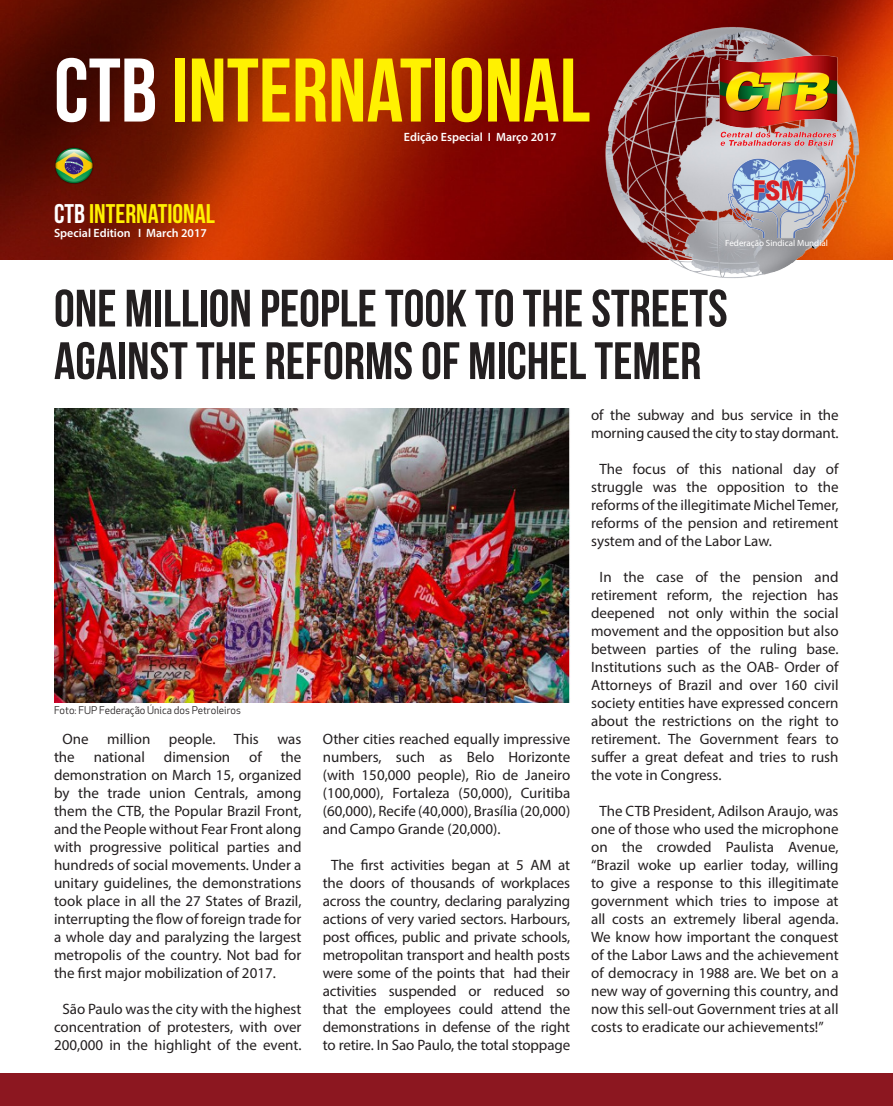
<style>
.page{position:relative;width:893px;height:1106px;background:#fff}
.page>*{position:absolute;margin:0;border:0;box-sizing:border-box;transform-origin:0 0}
.t1{font:90px "Bebas Neue";color:#fff101}
.t2{font:52.5px "Bebas Neue";color:#231f20}
.t3{font:27px "Bebas Neue";color:#fff101}
.t4{font:15px/18px "Myriad Pro";letter-spacing:-.01em;color:#231f20;text-align:justify}
.t5{font:600 12px "Myriad Pro";color:#fff}
.t6{font:10.5px "Apex New";color:#231f20}
.t7{font:9px "Myriad Pro";color:#fff}
.s1{color:#fff}
</style>
<div class="page">
<div style="left:0;top:1073px;width:893px;height:33px;background:#8c1720"></div>
<img style="left:54px;top:408px;width:516px;height:295px">
<img style="left:0;top:0;width:893px;height:259px">
<img style="left:541px;top:20px;width:352px;height:258px">
<img style="left:54px;top:147px;width:39px;height:37px">
<img style="left:718px;top:54px;width:121px;height:93px">
<img style="left:716px;top:156px;width:123px;height:97px">
<p class="t1" style="left:54px;top:41px;width:538px"><span class="s1">CTB</span> INTERNATIONAL</p>
<p class="t3" style="left:54px;top:199px;width:162px"><span class="s1">CTB</span> INTERNATIONAL</p>
<p class="t5" style="left:54px;top:225px;width:154px">Special Edition I March 2017</p>
<p class="t5" style="left:404px;top:129px;width:154px">Edição Especial I Março 2017</p>
<p class="t7" style="left:725px;top:237px;width:104px">Federação Sindical Mundial</p>
<p class="t2" style="left:54px;top:279px;width:675px">ONE MILLION PEOPLE TOOK TO THE STREETS</p>
<p class="t2" style="left:54px;top:332px;width:649px">AGAINST THE REFORMS OF MICHEL TEMER</p>
<p class="t6" style="left:54px;top:703px;width:188px">Foto: FUP Federação Única dos Petroleiros</p>
<p class="t4" style="left:54px;top:729px;width:249px;text-indent:9px">One million people. This was the</p>
<p class="t4" style="left:94px;top:747px;width:53px">national</p>
<p class="t4" style="left:164px;top:747px;width:68px">dimension</p>
<p class="t4" style="left:249px;top:747px;width:14px">of</p>
<p class="t4" style="left:54px;top:747px;width:249px;text-indent:227px">the demonstration on March 15, organized by the trade union Centrals, among them the CTB, the Popular Brazil Front, and the People without Fear Front along with progressive political parties and hundreds of social movements. Under a unitary guidelines, the demonstrations took place in all the 27 States of Brazil, interrupting the flow of foreign trade for a whole day and paralyzing the largest metropolis of the country. Not bad for the first major mobilization of 2017.</p>
<p class="t4" style="left:54px;top:999px;width:249px;text-align:center">São Paulo was the city with the highest concentration of protesters, with over<br>200,000 in the highlight of the event.</p>
<p class="t4" style="left:323px;top:729px;width:249px">Other cities reached equally impressive numbers, such as Belo Horizonte (with 150,000 people), Rio de Janeiro (100,000), Fortaleza (50,000), Curitiba (60,000), Recife (40,000), Brasília (20,000) and Campo Grande (20,000).</p>
<p class="t4" style="left:323px;top:855px;width:249px;text-align:center">The first activities began at 5 AM at the doors of thousands of workplaces across the country, declaring paralyzing actions of very varied sectors. Harbours, post offices, public and private schools, metropolitan transport and health posts were some of the points that had their activities suspended or reduced so that the employees could attend the demonstrations in defense of the right to retire. In Sao Paulo, the total stoppage</p>
<p class="t4" style="left:591px;top:405px;width:249px">of the subway and bus service in the morning caused the city to stay dormant.</p>
<p class="t4" style="left:591px;top:459px;width:249px;text-indent:9px">The focus of this national day of struggle was the opposition to the reforms of the illegitimate Michel Temer, reforms of the pension and retirement system and of the Labor Law.</p>
<p class="t4" style="left:591px;top:567px;width:249px;text-indent:9px">In the case of the pension and retirement reform, the rejection has deepened not only within the social movement and the opposition but also between parties of the ruling base.<br>Institutions such as the OAB- Order of Attorneys of Brazil and over 160 civil society entities have expressed concern about the restrictions on the right to retirement. The Government fears to suffer a great defeat and tries to rush the vote in Congress.</p>
<p class="t4" style="left:591px;top:801px;width:249px;text-indent:9px">The CTB President, Adilson Araujo, was one of those who used the microphone on the crowded Paulista Avenue, “Brazil woke up earlier today, willing to give a response to this illegitimate government which tries to impose at all costs an extremely liberal agenda.<br>We know how important the conquest of the Labor Laws and the achievement of democracy in 1988 are. We bet on a new way of governing this country, and now this sell-out Government tries at all costs to eradicate our achievements!”</p>
</div>
